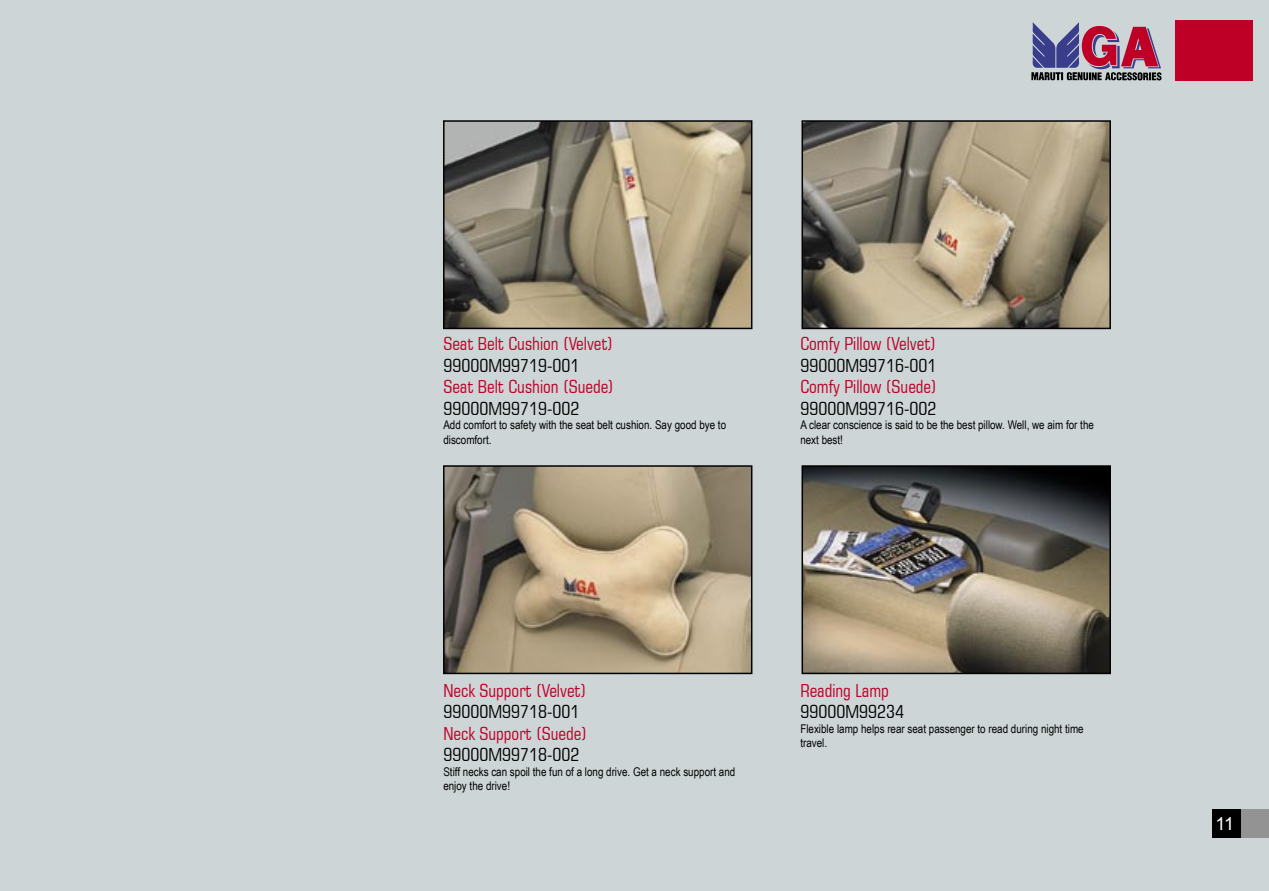
<style>
.page{position:relative;width:1269px;height:891px;background:#ced5d7}
.page>*{position:absolute;margin:0;border:0;box-sizing:border-box;transform-origin:0 0}
.t1{font:condensed 18px "Square 721 BT";color:#be0027}
.t2{font:condensed 18px "Square 721 BT";color:#000}
.t3{font:18px "Arial";color:#fff}
.t4{font:12px/14.4px "Arial Narrow";color:#000}
</style>
<div class="page">
<div style="left:1175px;top:21px;width:77px;height:60px;background:#be0027"></div>
<svg style="left:1031px;top:22px;width:130px;height:58px"></svg>
<div style="left:1212px;top:810px;width:57px;height:28px;background:#939393"></div>
<div style="left:1212px;top:810px;width:28px;height:28px;background:#000"></div>
<img style="left:805px;top:123px;width:303px;height:203px">
<div style="left:802px;top:120px;width:309px;height:209px;border:2px solid #000"></div>
<img style="left:446px;top:123px;width:303px;height:203px">
<div style="left:443px;top:120px;width:309px;height:209px;border:2px solid #000"></div>
<img style="left:446px;top:468px;width:303px;height:203px">
<div style="left:443px;top:465px;width:309px;height:209px;border:2px solid #000"></div>
<img style="left:805px;top:468px;width:303px;height:203px">
<div style="left:802px;top:465px;width:309px;height:209px;border:2px solid #000"></div>
<h1 class="t1" style="left:443px;top:333px;width:171px">Seat Belt Cushion (Velvet)</h1>
<h1 class="t2" style="left:443px;top:354px;width:138px">99000M99719-001</h1>
<h1 class="t1" style="left:443px;top:376px;width:172px">Seat Belt Cushion (Suede)</h1>
<h1 class="t2" style="left:443px;top:398px;width:138px">99000M99719-002</h1>
<p class="t4" style="left:443px;top:417px;width:284px">Add comfort to safety with the seat belt cushion. Say good bye to discomfort.</p>
<h1 class="t1" style="left:800px;top:333px;width:137px">Comfy Pillow (Velvet)</h1>
<h1 class="t2" style="left:800px;top:354px;width:138px">99000M99716-001</h1>
<h1 class="t1" style="left:800px;top:376px;width:138px">Comfy Pillow (Suede)</h1>
<h1 class="t2" style="left:800px;top:398px;width:138px">99000M99716-002</h1>
<p class="t4" style="left:800px;top:417px;width:295px">A clear conscience is said to be the best pillow. Well, we aim for the next best!</p>
<h1 class="t1" style="left:443px;top:679px;width:144px">Neck Support (Velvet)</h1>
<h1 class="t2" style="left:443px;top:701px;width:138px">99000M99718-001</h1>
<h1 class="t1" style="left:443px;top:722px;width:145px">Neck Support (Suede)</h1>
<h1 class="t2" style="left:443px;top:744px;width:138px">99000M99718-002</h1>
<p class="t4" style="left:443px;top:764px;width:293px">Stiff necks can spoil the fun of a long drive. Get a neck support and enjoy the drive!</p>
<h1 class="t1" style="left:800px;top:679px;width:90px">Reading Lamp</h1>
<h1 class="t2" style="left:800px;top:701px;width:105px">99000M99234</h1>
<p class="t4" style="left:800px;top:721px;width:285px">Flexible lamp helps rear seat passenger to read during night time travel.</p>
<h1 class="t3" style="left:1215px;top:812px;width:20px">11</h1>
</div>
